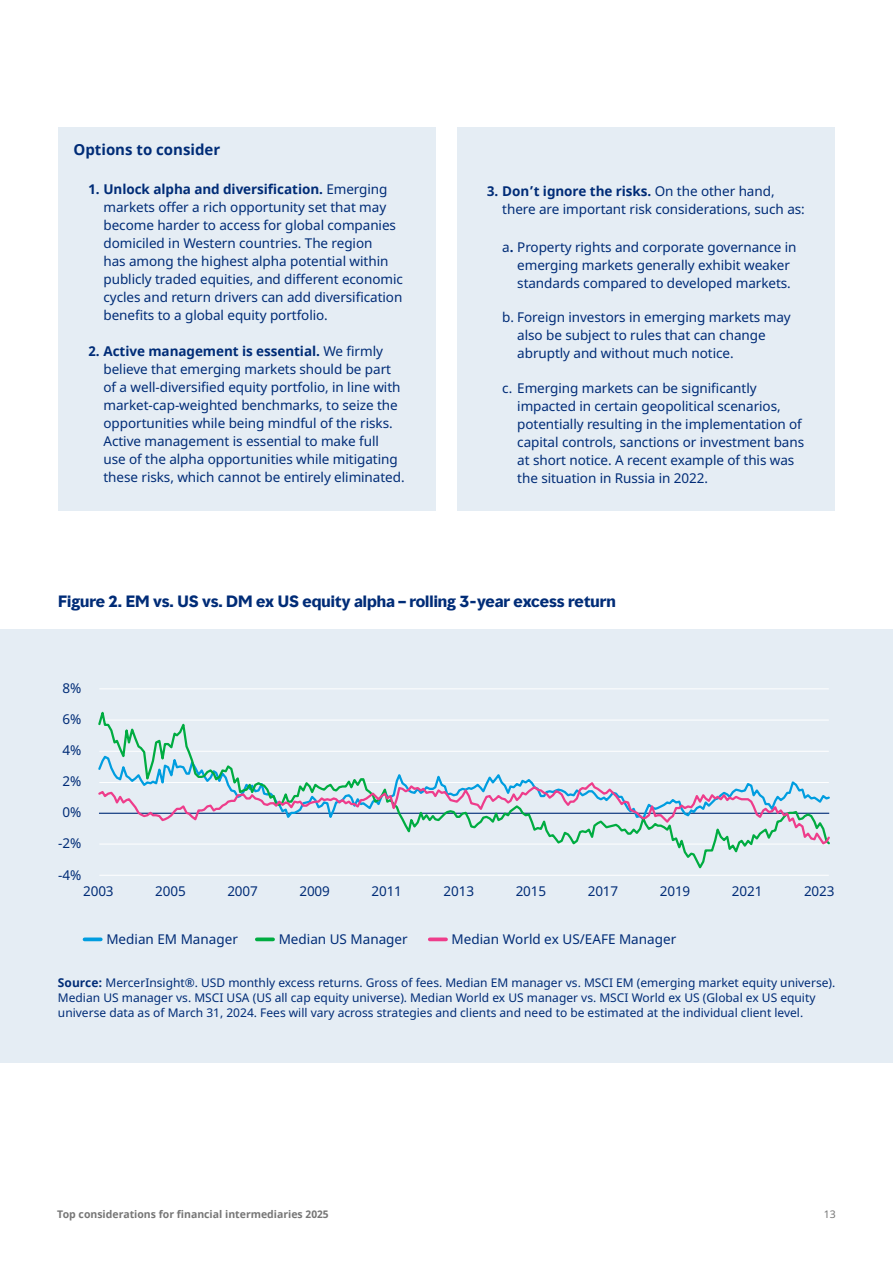
<style>
.page{position:relative;width:893px;height:1263px;background:#fff}
.page>*{position:absolute;margin:0;border:0;box-sizing:border-box;transform-origin:0 0}
.t1{font:700 15px "MMC Display";color:#002c77}
.t2{font:700 15px "Noto Sans";color:#002c77}
.t3{font:13.5px/18px "Noto Sans";letter-spacing:-.005em;color:#002c77}
.t4{font:12px/15px "Noto Sans";color:#002c77}
.t5{font:700 10.5px "Noto Sans";color:#767676}
.t6{font:10.5px "Noto Sans";color:#767676}
.s1{font-weight:700}
</style>
<div class="page">
<div style="left:58px;top:127px;width:378px;height:57px;background:#e5edf4"></div>
<div style="left:58px;top:168px;width:378px;height:180px;background:#e5edf4"></div>
<div style="left:58px;top:330px;width:378px;height:180px;background:#e5edf4"></div>
<div style="left:457px;top:128px;width:378px;height:54px;background:#e5edf4"></div>
<div style="left:457px;top:170px;width:378px;height:72px;background:#e5edf4"></div>
<div style="left:457px;top:225px;width:378px;height:91px;background:#e5edf4"></div>
<div style="left:457px;top:296px;width:378px;height:90px;background:#e5edf4"></div>
<div style="left:457px;top:366px;width:378px;height:145px;background:#e5edf4"></div>
<div style="left:0;top:629px;width:893px;height:433px;background:#e5edf4"></div>
<svg style="left:85px;top:937px;width:16px;height:4px"></svg>
<svg style="left:257px;top:937px;width:16px;height:4px"></svg>
<svg style="left:430px;top:937px;width:16px;height:4px"></svg>
<hr style="left:99px;top:875px;width:730px;height:1px;background:#fff">
<hr style="left:99px;top:688px;width:730px;height:1px;background:#fff">
<svg style="left:98px;top:711px;width:731px;height:158px"></svg>
<svg style="left:98px;top:780px;width:732px;height:66px"></svg>
<p class="t2" style="left:74px;top:139px;width:148px">Options to consider</p>
<p class="t3" style="left:103px;top:181px;width:301px;text-indent:-15px"><span class="s1">1. Unlock alpha and diversification.</span> Emerging markets offer a rich opportunity set that may become harder to access for global companies domiciled in Western countries. The region<br>has among the highest alpha potential within publicly traded equities, and different economic cycles and return drivers can add diversification benefits to a global equity portfolio.</p>
<p class="t3" style="left:103px;top:343px;width:303px;text-indent:-15px"><span class="s1">2. Active management is essential.</span> We firmly believe that emerging markets should be part of a well-diversified equity portfolio, in line with market-cap-weighted benchmarks, to seize the opportunities while being mindful of the risks.<br>Active management is essential to make full use of the alpha opportunities while mitigating these risks, which cannot be entirely eliminated.</p>
<p class="t3" style="left:502px;top:183px;width:304px;text-indent:-15px"><span class="s1">3. Don’t ignore the risks.</span> On the other hand, there are important risk considerations, such as:</p>
<p class="t3" style="left:517px;top:238px;width:281px;text-indent:-15px">a<span class="s1">.</span> Property rights and corporate governance in emerging markets generally exhibit weaker standards compared to developed markets.</p>
<p class="t3" style="left:517px;top:309px;width:275px;text-indent:-15px">b. Foreign investors in emerging markets may also be subject to rules that can change abruptly and without much notice.</p>
<p class="t3" style="left:517px;top:379px;width:288px;text-indent:-15px">c. Emerging markets can be significantly impacted in certain geopolitical scenarios, potentially resulting in the implementation of capital controls, sanctions or investment bans at short notice. A recent example of this was the situation in Russia in 2022.</p>
<p class="t1" style="left:58px;top:591px;width:559px">Figure 2. EM vs. US vs. DM ex US equity alpha – rolling 3-year excess return</p>
<p class="t3" style="left:63px;top:680px;width:20px">8%</p>
<p class="t3" style="left:63px;top:711px;width:20px">6%</p>
<p class="t3" style="left:63px;top:741px;width:20px">4%</p>
<p class="t3" style="left:63px;top:772px;width:20px">2%</p>
<p class="t3" style="left:63px;top:804px;width:20px">0%</p>
<p class="t3" style="left:58px;top:835px;width:25px">-2%</p>
<p class="t3" style="left:58px;top:866px;width:25px">-4%</p>
<p class="t3" style="left:83px;top:883px;width:32px">2003</p>
<p class="t3" style="left:155px;top:883px;width:32px">2005</p>
<p class="t3" style="left:227px;top:883px;width:32px">2007</p>
<p class="t3" style="left:299px;top:883px;width:32px">2009</p>
<p class="t3" style="left:372px;top:883px;width:32px">2011</p>
<p class="t3" style="left:444px;top:883px;width:32px">2013</p>
<p class="t3" style="left:516px;top:883px;width:32px">2015</p>
<p class="t3" style="left:588px;top:883px;width:32px">2017</p>
<p class="t3" style="left:660px;top:883px;width:32px">2019</p>
<p class="t3" style="left:732px;top:883px;width:32px">2021</p>
<p class="t3" style="left:804px;top:883px;width:32px">2023</p>
<p class="t3" style="left:106px;top:930px;width:133px">Median EM Manager</p>
<p class="t3" style="left:279px;top:930px;width:131px">Median US Manager</p>
<p class="t3" style="left:452px;top:930px;width:226px">Median World ex US/EAFE Manager</p>
<p class="t4" style="left:58px;top:975px;width:779px"><span class="s1">Source:</span> MercerInsight®. USD monthly excess returns. Gross of fees. Median EM manager vs. MSCI EM (emerging market equity universe).<br>Median US manager vs. MSCI USA (US all cap equity universe). Median World ex US manager vs. MSCI World ex US (Global ex US equity universe data as of March 31, 2024. Fees will vary across strategies and clients and need to be estimated at the individual client level.</p>
<p class="t5" style="left:57px;top:1207px;width:273px">Top considerations for financial intermediaries 2025</p>
<p class="t6" style="left:824px;top:1207px;width:14px">13</p>
</div>
